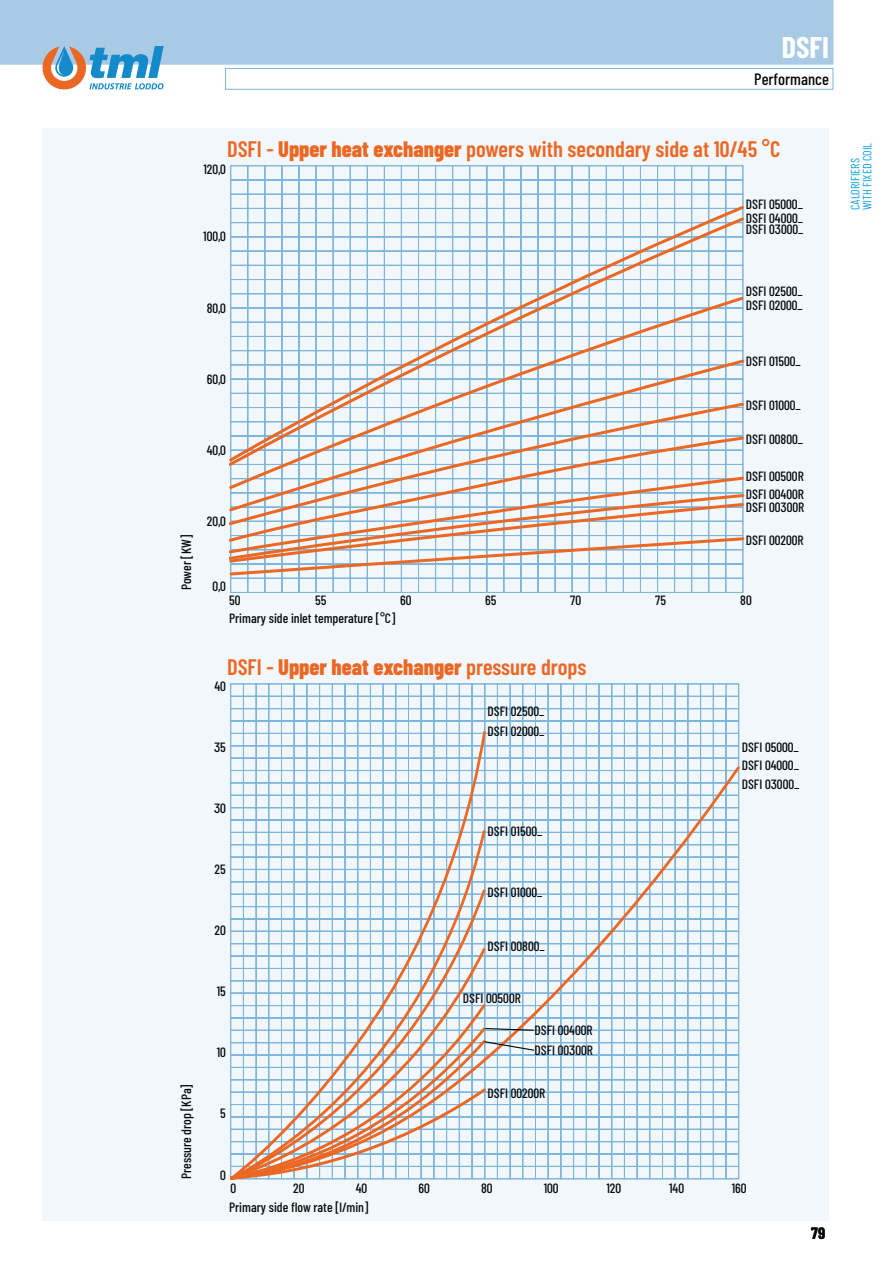
<style>
.page{position:relative;width:893px;height:1263px;background:#fff}
.page>*{position:absolute;margin:0;border:0;box-sizing:border-box;transform-origin:0 0}
.t1{font:700 30px "Barlow Condensed";color:#fff}
.t2{font:600 22.5px "Barlow Condensed";color:#eb6824}
.t3{font:500 16.5px "Barlow Condensed";color:#040809}
.t4{font:700 16.5px "Barlow Condensed";color:#040809}
.t5{font:500 13.5px/18.5px "Barlow Condensed";color:#040809}
.t6{font:12px/12px "Barlow Condensed";color:#0a9eda}
.s1{font-weight:800}
</style>
<div class="page">
<div style="left:43px;top:128px;width:786px;height:1092px;background:#f2f7fc"></div>
<div style="left:0;top:0;width:833px;height:64px;background:#a8cae5"></div>
<div style="left:225px;top:68px;width:608px;height:22px;border:1px solid #7eb5da"></div>
<svg style="left:43px;top:46px;width:121px;height:44px"></svg>
<svg style="left:229px;top:165px;width:515px;height:428px"></svg>
<svg style="left:230px;top:683px;width:509px;height:497px"></svg>
<h1 class="t1" style="left:782px;top:37px;width:49px">DSFI</h1>
<p class="t3" style="left:754px;top:73px;width:76px">Performance</p>
<h2 class="t2" style="left:227px;top:142px;width:555px">DSFI - <span class="s1">Upper heat exchanger</span> powers with secondary side at 10/45 °C</h2>
<p class="t5" style="left:203px;top:162px;width:24px">120,0</p>
<p class="t5" style="left:203px;top:228px;width:24px">100,0</p>
<p class="t5" style="left:746px;top:198px;width:59px;line-height:14.1px">DSFI 05000_<br>DSFI 04000_</p>
<p class="t5" style="left:746px;top:222px;width:59px">DSFI 03000_</p>
<p class="t5" style="left:207px;top:301px;width:21px">80,0</p>
<p class="t5" style="left:746px;top:285px;width:58px;line-height:14.4px">DSFI 02500_<br>DSFI 02000_</p>
<p class="t5" style="left:179px;top:590px;width:57px;rotate:-90deg">Power [KW]</p>
<p class="t5" style="left:207px;top:372px;width:21px">60,0</p>
<p class="t5" style="left:207px;top:442px;width:21px">40,0</p>
<p class="t5" style="left:207px;top:513px;width:21px">20,0</p>
<p class="t5" style="left:212px;top:578px;width:15px">0,0</p>
<p class="t5" style="left:229px;top:593px;width:13px">50</p>
<p class="t5" style="left:746px;top:353px;width:56px">DSFI 01500_</p>
<p class="t5" style="left:746px;top:397px;width:56px">DSFI 01000_</p>
<p class="t5" style="left:746px;top:432px;width:59px">DSFI 00800_</p>
<p class="t5" style="left:746px;top:469px;width:59px;line-height:17.5px">DSFI 00500R<br>DSFI 00400R</p>
<p class="t5" style="left:746px;top:500px;width:60px">DSFI 00300R</p>
<p class="t5" style="left:746px;top:532px;width:59px">DSFI 00200R</p>
<p class="t5" style="left:315px;top:593px;width:13px">55</p>
<p class="t5" style="left:485px;top:593px;width:13px">65</p>
<p class="t5" style="left:570px;top:593px;width:12px">70</p>
<p class="t5" style="left:655px;top:593px;width:12px">75</p>
<p class="t5" style="left:740px;top:593px;width:13px">80</p>
<p class="t5" style="left:400px;top:593px;width:13px">60</p>
<p class="t5" style="left:229px;top:611px;width:168px">Primary side inlet temperature [°C]</p>
<h2 class="t2" style="left:227px;top:659px;width:361px">DSFI - <span class="s1">Upper heat exchanger</span> pressure drops</h2>
<p class="t5" style="left:214px;top:678px;width:13px">40</p>
<p class="t5" style="left:488px;top:704px;width:58px">DSFI 02500_</p>
<p class="t5" style="left:214px;top:739px;width:13px">35</p>
<p class="t5" style="left:214px;top:800px;width:13px">30</p>
<p class="t5" style="left:215px;top:861px;width:13px">25</p>
<p class="t5" style="left:215px;top:922px;width:13px">20</p>
<p class="t5" style="left:488px;top:723px;width:58px">DSFI 02000_</p>
<p class="t5" style="left:488px;top:823px;width:56px">DSFI 01500_</p>
<p class="t5" style="left:488px;top:884px;width:56px">DSFI 01000_</p>
<p class="t5" style="left:488px;top:938px;width:59px">DSFI 00800_</p>
<p class="t5" style="left:742px;top:739px;width:59px;text-align:justify">DSFI 05000_ DSFI 04000_ DSFI 03000_</p>
<p class="t5" style="left:179px;top:1179px;width:96px;rotate:-90deg">Pressure drop [KPa]</p>
<p class="t5" style="left:217px;top:984px;width:11px">15</p>
<p class="t5" style="left:217px;top:1045px;width:11px">10</p>
<p class="t5" style="left:220px;top:1106px;width:7px">5</p>
<p class="t5" style="left:220px;top:1167px;width:7px">0</p>
<p class="t5" style="left:463px;top:990px;width:59px">DSFI 00500R</p>
<p class="t5" style="left:534px;top:1022px;width:60px;line-height:20px">DSFI 00400R<br>DSFI 00300R</p>
<p class="t5" style="left:488px;top:1086px;width:59px">DSFI 00200R</p>
<p class="t5" style="left:230px;top:1180px;width:7px">0</p>
<p class="t5" style="left:293px;top:1180px;width:13px">20</p>
<p class="t5" style="left:356px;top:1180px;width:13px">40</p>
<p class="t5" style="left:418px;top:1180px;width:13px">60</p>
<p class="t5" style="left:481px;top:1180px;width:13px">80</p>
<p class="t5" style="left:544px;top:1180px;width:16px">100</p>
<p class="t5" style="left:606px;top:1180px;width:16px">120</p>
<p class="t5" style="left:732px;top:1180px;width:16px">160</p>
<p class="t5" style="left:669px;top:1180px;width:16px">140</p>
<p class="t5" style="left:229px;top:1199px;width:141px">Primary side flow rate [l/min]</p>
<p class="t4" style="left:811px;top:1227px;width:16px">79</p>
<p class="t6" style="left:850px;top:210px;width:69px;rotate:-90deg">CALORIFIERS<br>WITH FIXED COIL</p>
</div>
